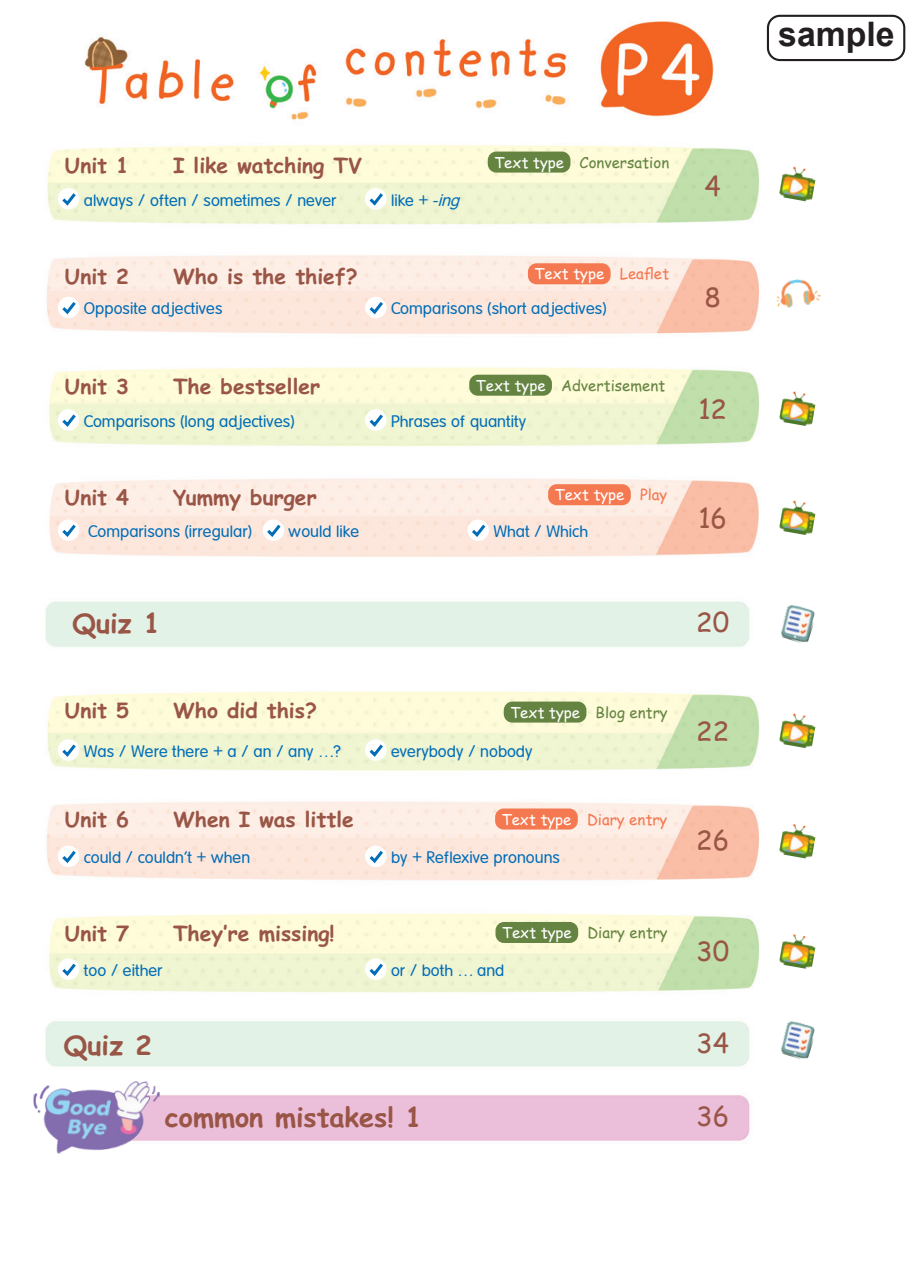
<style>
.page{position:relative;width:915px;height:1263px;background:#fff}
.page>*{position:absolute;margin:0;border:0;box-sizing:border-box;transform-origin:0 0}
.t1{font:700 33.75px "Arial";color:#231f20}
.t2{font:700 27px "EPH Comic Sans";color:#995546}
.t3{font:27px "EPH Comic Sans";color:#995546}
.t4{font:700 21px "EPH Comic Sans";color:#995546}
.t5{font:300 16.5px "EPHVAG Round";color:#006db8}
.t6{font:15px "EPH Comic Sans";color:#fff}
.t7{font:15px "EPH Comic Sans";color:#658441}
.t8{font:15px "EPH Comic Sans";color:#f47850}
.s1{font-style:italic}
</style>
<div class="page">
<img style="left:45px;top:14px;width:861px;height:1127px">
<div style="left:779px;top:167px;width:37px;height:36px;background:#fff;border-radius:50%"></div>
<img style="left:778px;top:165px;width:38px;height:37px">
<div style="left:779px;top:714px;width:37px;height:36px;background:#fff;border-radius:50%"></div>
<img style="left:778px;top:712px;width:38px;height:37px">
<div style="left:779px;top:824px;width:37px;height:36px;background:#fff;border-radius:50%"></div>
<img style="left:778px;top:822px;width:38px;height:37px">
<div style="left:779px;top:934px;width:37px;height:37px;background:#fff;border-radius:50%"></div>
<img style="left:778px;top:932px;width:38px;height:38px">
<div style="left:779px;top:277px;width:36px;height:37px;background:#fff;border-radius:50%"></div>
<img style="left:773px;top:276px;width:48px;height:33px">
<div style="left:779px;top:392px;width:37px;height:36px;background:#fff;border-radius:50%"></div>
<img style="left:778px;top:390px;width:38px;height:37px">
<div style="left:779px;top:501px;width:37px;height:36px;background:#fff;border-radius:50%"></div>
<img style="left:778px;top:499px;width:38px;height:37px">
<div style="left:487px;top:152px;width:83px;height:21px;background:#658441;border-radius:9px"></div>
<div style="left:469px;top:375px;width:82px;height:21px;background:#658441;border-radius:9px"></div>
<div style="left:503px;top:701px;width:83px;height:21px;background:#658441;border-radius:9px"></div>
<div style="left:495px;top:922px;width:83px;height:21px;background:#658441;border-radius:9px"></div>
<div style="left:527px;top:263px;width:83px;height:21px;background:#f47850;border-radius:9px"></div>
<div style="left:548px;top:484px;width:82px;height:21px;background:#f47850;border-radius:9px"></div>
<div style="left:495px;top:808px;width:82px;height:21px;background:#f47850;border-radius:9px"></div>
<img style="left:777px;top:603px;width:40px;height:42px">
<img style="left:777px;top:1019px;width:40px;height:42px">
<img style="left:33px;top:1078px;width:127px;height:76px">
<div style="left:58px;top:519px;width:21px;height:22px;background:#fff;border-radius:50%"></div>
<svg style="left:59px;top:521px;width:20px;height:18px"></svg>
<svg style="left:262px;top:519px;width:22px;height:22px"></svg>
<svg style="left:264px;top:521px;width:19px;height:18px"></svg>
<svg style="left:467px;top:519px;width:22px;height:22px"></svg>
<svg style="left:468px;top:521px;width:20px;height:18px"></svg>
<div style="left:58px;top:297px;width:21px;height:21px;background:#fff;border-radius:50%"></div>
<svg style="left:59px;top:299px;width:20px;height:18px"></svg>
<div style="left:365px;top:297px;width:21px;height:21px;background:#fff;border-radius:50%"></div>
<svg style="left:366px;top:299px;width:20px;height:18px"></svg>
<div style="left:58px;top:188px;width:21px;height:21px;background:#fff;border-radius:50%"></div>
<svg style="left:59px;top:190px;width:20px;height:18px"></svg>
<div style="left:365px;top:188px;width:21px;height:21px;background:#fff;border-radius:50%"></div>
<svg style="left:366px;top:190px;width:20px;height:18px"></svg>
<svg style="left:58px;top:409px;width:21px;height:22px"></svg>
<svg style="left:59px;top:411px;width:20px;height:18px"></svg>
<svg style="left:365px;top:409px;width:21px;height:22px"></svg>
<svg style="left:366px;top:411px;width:20px;height:18px"></svg>
<svg style="left:58px;top:739px;width:21px;height:22px"></svg>
<svg style="left:59px;top:741px;width:20px;height:18px"></svg>
<svg style="left:365px;top:739px;width:21px;height:22px"></svg>
<svg style="left:366px;top:741px;width:20px;height:18px"></svg>
<div style="left:58px;top:846px;width:21px;height:21px;background:#fff;border-radius:50%"></div>
<svg style="left:59px;top:847px;width:20px;height:18px"></svg>
<div style="left:365px;top:846px;width:21px;height:21px;background:#fff;border-radius:50%"></div>
<svg style="left:366px;top:847px;width:20px;height:18px"></svg>
<svg style="left:58px;top:958px;width:21px;height:22px"></svg>
<svg style="left:59px;top:960px;width:20px;height:18px"></svg>
<svg style="left:365px;top:958px;width:21px;height:22px"></svg>
<svg style="left:366px;top:960px;width:20px;height:18px"></svg>
<div style="left:766px;top:15px;width:139px;height:46px;border:2px solid #231f20;border-radius:12px"></div>
<p class="t4" style="left:65px;top:150px;width:66px">Unit 1</p>
<p class="t4" style="left:173px;top:150px;width:191px">I like watching TV</p>
<p class="t5" style="left:84px;top:190px;width:254px">always / often / sometimes / never</p>
<p class="t5" style="left:391px;top:190px;width:75px">like + <span class="s1">-ing</span></p>
<p class="t4" style="left:65px;top:261px;width:66px">Unit 2</p>
<p class="t4" style="left:173px;top:261px;width:186px">Who is the thief?</p>
<p class="t6" style="left:494px;top:151px;width:71px">Text type</p>
<p class="t7" style="left:579px;top:151px;width:91px">Conversation</p>
<p class="t6" style="left:534px;top:263px;width:71px">Text type</p>
<p class="t8" style="left:619px;top:263px;width:51px">Leaflet</p>
<p class="t5" style="left:84px;top:299px;width:140px">Opposite adjectives</p>
<p class="t5" style="left:391px;top:299px;width:217px">Comparisons (short adjectives)</p>
<p class="t4" style="left:65px;top:371px;width:66px">Unit 3</p>
<p class="t4" style="left:173px;top:371px;width:149px">The bestseller</p>
<p class="t6" style="left:475px;top:374px;width:71px">Text type</p>
<p class="t5" style="left:84px;top:412px;width:212px">Comparisons (long adjectives)</p>
<p class="t5" style="left:391px;top:412px;width:137px">Phrases of quantity</p>
<p class="t7" style="left:561px;top:374px;width:106px">Advertisement</p>
<p class="t4" style="left:65px;top:481px;width:66px">Unit 4</p>
<p class="t4" style="left:173px;top:481px;width:145px">Yummy burger</p>
<p class="t6" style="left:554px;top:484px;width:71px">Text type</p>
<p class="t8" style="left:639px;top:484px;width:29px">Play</p>
<p class="t5" style="left:88px;top:522px;width:165px">Comparisons (irregular)</p>
<p class="t5" style="left:288px;top:522px;width:72px">would like</p>
<p class="t5" style="left:493px;top:522px;width:96px">What / Which</p>
<p class="t2" style="left:72px;top:604px;width:89px">Quiz 1</p>
<p class="t4" style="left:65px;top:695px;width:66px">Unit 5</p>
<p class="t4" style="left:173px;top:695px;width:145px">Who did this?</p>
<p class="t6" style="left:510px;top:701px;width:71px">Text type</p>
<p class="t5" style="left:84px;top:742px;width:258px">Was / Were there + a / an / any …?</p>
<p class="t5" style="left:391px;top:742px;width:143px">everybody / nobody</p>
<p class="t7" style="left:595px;top:701px;width:74px">Blog entry</p>
<p class="t4" style="left:65px;top:804px;width:66px">Unit 6</p>
<p class="t4" style="left:173px;top:804px;width:182px">When I was little</p>
<p class="t6" style="left:501px;top:808px;width:71px">Text type</p>
<p class="t5" style="left:84px;top:848px;width:168px">could / couldn’t + when</p>
<p class="t5" style="left:391px;top:848px;width:170px">by + Reflexive pronouns</p>
<p class="t8" style="left:586px;top:808px;width:82px">Diary entry</p>
<p class="t4" style="left:65px;top:917px;width:66px">Unit 7</p>
<p class="t4" style="left:173px;top:917px;width:163px">They’re missing!</p>
<p class="t6" style="left:501px;top:921px;width:71px">Text type</p>
<p class="t5" style="left:84px;top:961px;width:80px">too / either</p>
<p class="t5" style="left:391px;top:961px;width:115px">or / both … and</p>
<p class="t7" style="left:587px;top:921px;width:82px">Diary entry</p>
<p class="t2" style="left:64px;top:1025px;width:89px">Quiz 2</p>
<p class="t2" style="left:165px;top:1097px;width:258px">common mistakes! 1</p>
<p class="t3" style="left:704px;top:166px;width:18px">4</p>
<p class="t3" style="left:704px;top:277px;width:18px">8</p>
<p class="t3" style="left:698px;top:389px;width:30px">12</p>
<p class="t3" style="left:698px;top:498px;width:30px">16</p>
<p class="t3" style="left:696px;top:603px;width:34px">20</p>
<p class="t3" style="left:696px;top:711px;width:34px">22</p>
<p class="t3" style="left:696px;top:821px;width:34px">26</p>
<p class="t3" style="left:696px;top:931px;width:34px">30</p>
<p class="t3" style="left:696px;top:1023px;width:34px">34</p>
<p class="t3" style="left:696px;top:1096px;width:34px">36</p>
<p class="t1" style="left:778px;top:12px;width:118px">sample</p>
</div>
